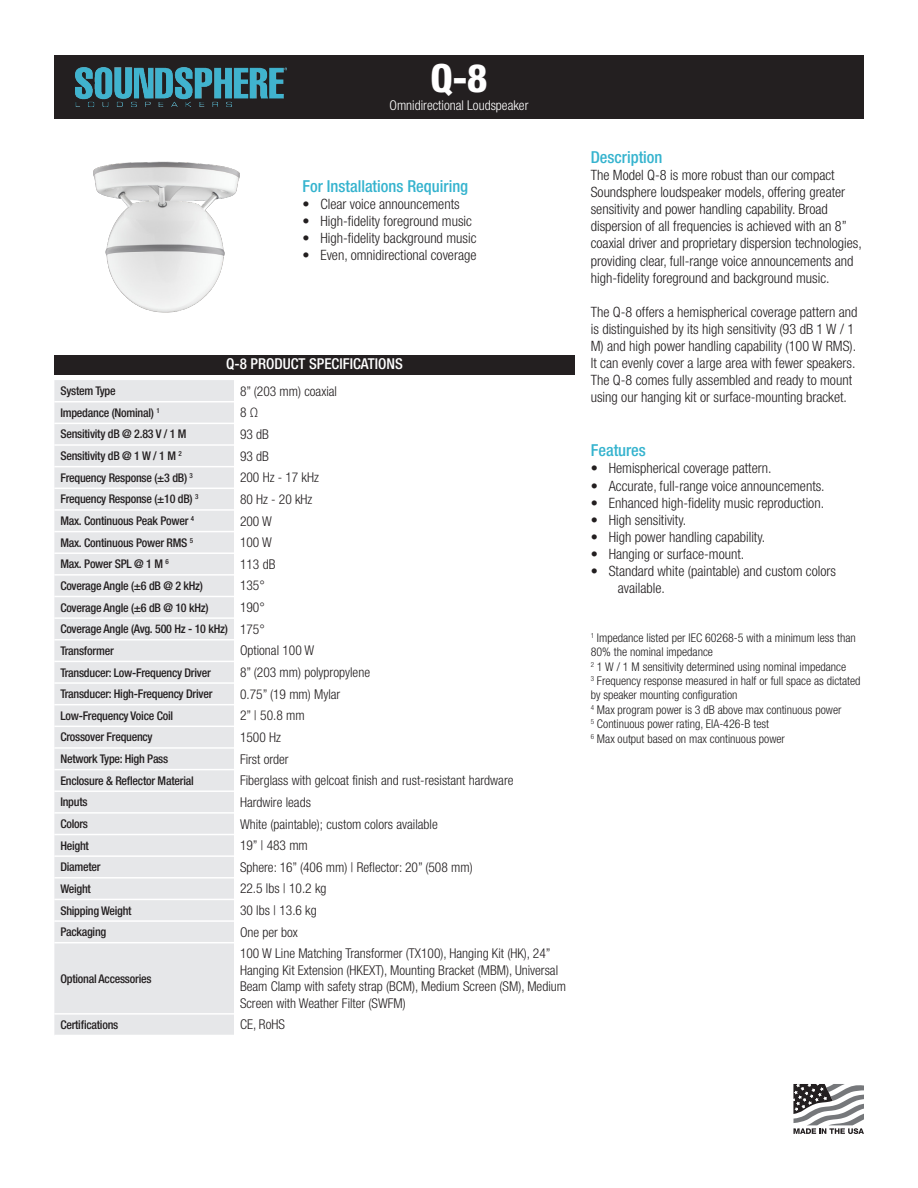
<style>
.page{position:relative;width:918px;height:1188px;background:#fff}
.page>*{position:absolute;margin:0;border:0;box-sizing:border-box;transform-origin:0 0}
.t1{font:800 condensed 39px "Helvetica Neue LT Std";color:#fff}
.t2{font:500 condensed 16.5px "Helvetica Neue LT Std";color:#35b3ce}
.t3{font:500 condensed 15px "Helvetica Neue LT Std";color:#fff}
.t4{font:300 condensed 14.25px/17.1px "Helvetica Neue LT Std";color:#231f20}
.t5{font:300 condensed 14.25px/17.1px "Helvetica Neue LT Std";color:#201d1e}
.t6{font:300 condensed 13.5px/16.5px "Helvetica Neue LT Std";color:#231f20}
.t7{font:300 condensed 13.5px "Helvetica Neue LT Std";color:#fff}
.t8{font:500 condensed 12px "Helvetica Neue LT Std";letter-spacing:-.02em;color:#231f20}
.t9{font:300 condensed 12px/14.4px "Helvetica Neue LT Std";color:#201d1e}
</style>
<div class="page">
<div style="left:54px;top:55px;width:810px;height:64px;background:#231f20"></div>
<div style="left:54px;top:355px;width:521px;height:19px;background:#231f20"></div>
<div style="left:54px;top:380px;width:180px;height:655px;background:#e6e7e9"></div>
<hr style="left:54px;top:401px;width:180px;height:1px;background:#fff">
<hr style="left:54px;top:423px;width:180px;height:1px;background:#fff">
<hr style="left:54px;top:444px;width:180px;height:2px;background:#fff">
<hr style="left:54px;top:466px;width:180px;height:1px;background:#fff">
<hr style="left:54px;top:488px;width:180px;height:1px;background:#fff">
<hr style="left:54px;top:509px;width:180px;height:2px;background:#fff">
<hr style="left:54px;top:531px;width:180px;height:1px;background:#fff">
<hr style="left:54px;top:552px;width:180px;height:2px;background:#fff">
<hr style="left:54px;top:574px;width:180px;height:2px;background:#fff">
<hr style="left:54px;top:596px;width:180px;height:1px;background:#fff">
<hr style="left:54px;top:617px;width:180px;height:2px;background:#fff">
<hr style="left:54px;top:639px;width:180px;height:2px;background:#fff">
<hr style="left:54px;top:661px;width:180px;height:1px;background:#fff">
<hr style="left:54px;top:682px;width:180px;height:2px;background:#fff">
<hr style="left:54px;top:704px;width:180px;height:1px;background:#fff">
<hr style="left:54px;top:726px;width:180px;height:1px;background:#fff">
<hr style="left:54px;top:747px;width:180px;height:2px;background:#fff">
<hr style="left:54px;top:769px;width:180px;height:1px;background:#fff">
<hr style="left:54px;top:790px;width:180px;height:2px;background:#fff">
<hr style="left:54px;top:812px;width:180px;height:2px;background:#fff">
<hr style="left:54px;top:834px;width:180px;height:1px;background:#fff">
<hr style="left:54px;top:855px;width:180px;height:2px;background:#fff">
<hr style="left:54px;top:877px;width:180px;height:2px;background:#fff">
<hr style="left:54px;top:899px;width:180px;height:1px;background:#fff">
<hr style="left:54px;top:920px;width:180px;height:2px;background:#fff">
<hr style="left:54px;top:942px;width:180px;height:1px;background:#fff">
<hr style="left:54px;top:1013px;width:180px;height:2px;background:#fff">
<img style="left:76px;top:67px;width:210px;height:39px">
<svg style="left:793px;top:1084px;width:71px;height:50px"></svg>
<img style="left:93px;top:161px;width:147px;height:152px">
<p class="t1" style="left:430px;top:54px;width:59px">Q-8</p>
<p class="t7" style="left:390px;top:97px;width:140px">Omnidirectional Loudspeaker</p>
<p class="t2" style="left:302px;top:176px;width:167px">For Installations Requiring</p>
<p class="t4" style="left:302px;top:195px;width:159px">• Clear voice announcements</p>
<p class="t4" style="left:302px;top:212px;width:171px">• High-fidelity foreground music</p>
<p class="t4" style="left:302px;top:229px;width:176px">• High-fidelity background music</p>
<p class="t4" style="left:302px;top:246px;width:176px">• Even, omnidirectional coverage</p>
<p class="t3" style="left:226px;top:355px;width:178px">Q-8 PRODUCT SPECIFICATIONS</p>
<p class="t8" style="left:60px;top:384px;width:57px">System Type</p>
<p class="t6" style="left:240px;top:383px;width:99px">8” (203 mm) coaxial</p>
<p class="t8" style="left:60px;top:405px;width:101px">Impedance (Nominal) <sup>1</sup></p>
<p class="t6" style="left:240px;top:404px;width:20px">8 Ω</p>
<p class="t8" style="left:60px;top:427px;width:128px">Sensitivity dB @ 2.83 V / 1 M</p>
<p class="t6" style="left:240px;top:426px;width:30px">93 dB</p>
<p class="t8" style="left:60px;top:449px;width:123px">Sensitivity dB @ 1 W / 1 M <sup>2</sup></p>
<p class="t6" style="left:240px;top:448px;width:30px">93 dB</p>
<p class="t8" style="left:60px;top:470px;width:134px">Frequency Response (±3 dB) <sup>3</sup></p>
<p class="t6" style="left:240px;top:469px;width:80px">200 Hz - 17 kHz</p>
<p class="t8" style="left:60px;top:492px;width:140px">Frequency Response (±10 dB) <sup>3</sup></p>
<p class="t6" style="left:240px;top:491px;width:74px">80 Hz - 20 kHz</p>
<p class="t8" style="left:60px;top:514px;width:135px">Max. Continuous Peak Power <sup>4</sup></p>
<p class="t6" style="left:240px;top:512px;width:33px">200 W</p>
<p class="t8" style="left:60px;top:535px;width:134px">Max. Continuous Power RMS <sup>5</sup></p>
<p class="t6" style="left:240px;top:534px;width:33px">100 W</p>
<p class="t8" style="left:60px;top:557px;width:110px">Max. Power SPL @ 1 M <sup>6</sup></p>
<p class="t6" style="left:240px;top:556px;width:37px">113 dB</p>
<p class="t8" style="left:60px;top:579px;width:144px">Coverage Angle (±6 dB @ 2 kHz)</p>
<p class="t6" style="left:240px;top:577px;width:26px">135°</p>
<p class="t8" style="left:60px;top:600px;width:150px">Coverage Angle (±6 dB @ 10 kHz)</p>
<p class="t6" style="left:240px;top:599px;width:26px">190°</p>
<p class="t8" style="left:60px;top:622px;width:169px">Coverage Angle (Avg. 500 Hz - 10 kHz)</p>
<p class="t6" style="left:240px;top:621px;width:26px">175°</p>
<p class="t8" style="left:60px;top:643px;width:55px">Transformer</p>
<p class="t6" style="left:240px;top:642px;width:76px">Optional 100 W</p>
<p class="t8" style="left:60px;top:665px;width:152px">Transducer: Low-Frequency Driver</p>
<p class="t6" style="left:240px;top:664px;width:132px">8” (203 mm) polypropylene</p>
<p class="t8" style="left:60px;top:687px;width:154px">Transducer: High-Frequency Driver</p>
<p class="t6" style="left:240px;top:686px;width:102px">0.75” (19 mm) Mylar</p>
<p class="t8" style="left:60px;top:708px;width:114px">Low-Frequency Voice Coil</p>
<p class="t6" style="left:240px;top:707px;width:66px">2” | 50.8 mm</p>
<p class="t8" style="left:60px;top:730px;width:94px">Crossover Frequency</p>
<p class="t6" style="left:240px;top:729px;width:42px">1500 Hz</p>
<p class="t8" style="left:60px;top:752px;width:109px">Network Type: High Pass</p>
<p class="t6" style="left:240px;top:750px;width:50px">First order</p>
<p class="t8" style="left:60px;top:773px;width:135px">Enclosure &amp; Reflector Material</p>
<p class="t6" style="left:240px;top:772px;width:275px">Fiberglass with gelcoat finish and rust-resistant hardware</p>
<p class="t8" style="left:60px;top:795px;width:29px">Inputs</p>
<p class="t6" style="left:240px;top:794px;width:72px">Hardwire leads</p>
<p class="t8" style="left:60px;top:817px;width:29px">Colors</p>
<p class="t6" style="left:240px;top:815px;width:199px">White (paintable); custom colors available</p>
<p class="t8" style="left:60px;top:838px;width:30px">Height</p>
<p class="t6" style="left:240px;top:837px;width:69px">19” | 483 mm</p>
<p class="t8" style="left:60px;top:860px;width:42px">Diameter</p>
<p class="t6" style="left:240px;top:859px;width:234px">Sphere: 16” (406 mm) | Reflector: 20” (508 mm)</p>
<p class="t8" style="left:60px;top:881px;width:32px">Weight</p>
<p class="t6" style="left:240px;top:880px;width:88px">22.5 lbs | 10.2 kg</p>
<p class="t8" style="left:60px;top:903px;width:73px">Shipping Weight</p>
<p class="t6" style="left:240px;top:902px;width:78px">30 lbs | 13.6 kg</p>
<p class="t8" style="left:60px;top:925px;width:47px">Packaging</p>
<p class="t6" style="left:240px;top:924px;width:59px">One per box</p>
<p class="t8" style="left:60px;top:971px;width:93px">Optional Accessories</p>
<p class="t6" style="left:240px;top:945px;width:328px">100 W Line Matching Transformer (TX100), Hanging Kit (HK), 24” Hanging Kit Extension (HKEXT), Mounting Bracket (MBM), Universal Beam Clamp with safety strap (BCM), Medium Screen (SM), Medium Screen with Weather Filter (SWFM)</p>
<p class="t8" style="left:60px;top:1018px;width:60px">Certifications</p>
<p class="t6" style="left:240px;top:1016px;width:46px">CE, RoHS</p>
<p class="t2" style="left:591px;top:147px;width:73px">Description</p>
<p class="t5" style="left:591px;top:166px;width:273px">The Model Q-8 is more robust than our compact Soundsphere loudspeaker models, offering greater sensitivity and power handling capability. Broad dispersion of all frequencies is achieved with an 8” coaxial driver and proprietary dispersion technologies, providing clear, full-range voice announcements and high-fidelity foreground and background music.</p>
<p class="t4" style="left:591px;top:303px;width:268px">The Q-8 offers a hemispherical coverage pattern and is distinguished by its high sensitivity (93 dB 1 W / 1<br>M) and high power handling capability (100 W RMS).<br>It can evenly cover a large area with fewer speakers.<br>The Q-8 comes fully assembled and ready to mount using our hanging kit or surface-mounting bracket.</p>
<p class="t2" style="left:591px;top:441px;width:57px">Features</p>
<p class="t4" style="left:591px;top:460px;width:182px">• Hemispherical coverage pattern.</p>
<p class="t4" style="left:591px;top:477px;width:235px">• Accurate, full-range voice announcements.</p>
<p class="t4" style="left:591px;top:494px;width:235px">• Enhanced high-fidelity music reproduction.</p>
<p class="t4" style="left:591px;top:511px;width:97px">• High sensitivity.</p>
<p class="t4" style="left:591px;top:528px;width:176px">• High power handling capability.</p>
<p class="t4" style="left:591px;top:545px;width:155px">• Hanging or surface-mount.</p>
<p class="t4" style="left:618px;top:562px;width:220px;text-indent:-27px">• Standard white (paintable) and custom colors available.</p>
<p class="t9" style="left:591px;top:630px;width:267px"><sup>1</sup> Impedance listed per IEC 60268-5 with a minimum less than<br>80% the nominal impedance</p>
<p class="t9" style="left:591px;top:659px;width:257px"><sup>2</sup> 1 W / 1 M sensitivity determined using nominal impedance</p>
<p class="t9" style="left:591px;top:673px;width:271px"><sup>3</sup> Frequency response measured in half or full space as dictated by speaker mounting configuration</p>
<p class="t9" style="left:591px;top:702px;width:252px"><sup>4</sup> Max program power is 3 dB above max continuous power</p>
<p class="t9" style="left:591px;top:717px;width:180px"><sup>5</sup> Continuous power rating, EIA-426-B test</p>
<p class="t9" style="left:591px;top:731px;width:196px"><sup>6</sup> Max output based on max continuous power</p>
</div>
